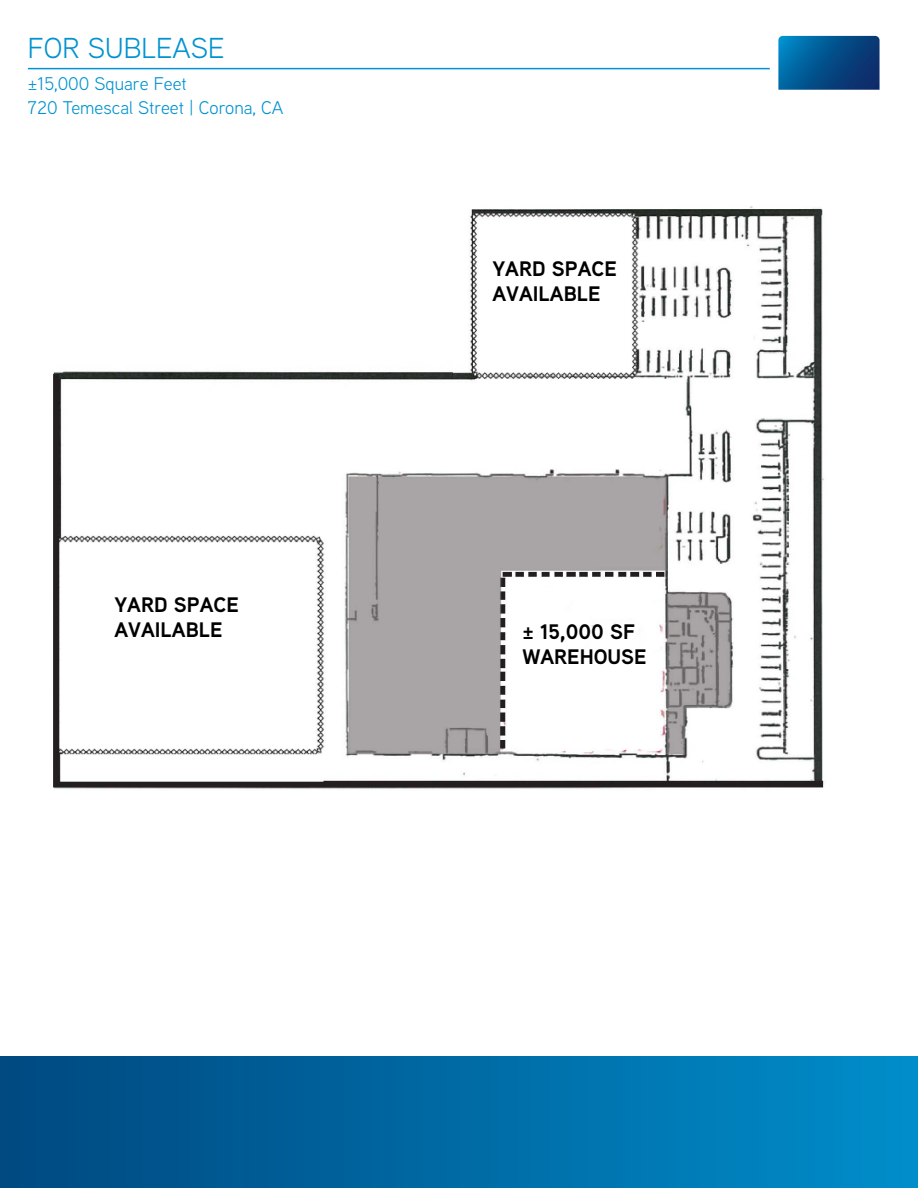
<style>
.page{position:relative;width:918px;height:1188px;background:#fff}
.page>*{position:absolute;margin:0;border:0;box-sizing:border-box;transform-origin:0 0}
.t1{font:28.8px "Aaux Next";color:#0093d0}
.t2{font:700 21px/25.2px "Aaux Next";color:#000}
.t3{font:700 21px/25.2px "Aaux Next";color:#000101}
.t4{font:18.3px/24px "Aaux Next";color:#0093d0}
</style>
<div class="page">
<svg style="left:778px;top:36px;width:102px;height:54px;background:#08538e"></svg>
<hr style="left:28px;top:68px;width:742px;height:1px;background:#0093d0">
<div style="left:0;top:1057px;width:918px;height:131px;background:linear-gradient(to right,#00487f,#008dca)"></div>
<img style="left:53px;top:206px;width:772px;height:583px">
<p class="t1" style="left:28px;top:28px;width:198px">FOR SUBLEASE</p>
<p class="t4" style="left:28px;top:71px;width:257px">±15,000 Square Feet<br>720 Temescal Street | Corona, CA</p>
<p class="t2" style="left:114px;top:592px;width:126px">YARD SPACE<br>AVAILABLE</p>
<p class="t2" style="left:492px;top:256px;width:126px">YARD SPACE<br>AVAILABLE</p>
<p class="t3" style="left:522px;top:618px;width:126px">± 15,000 SF<br>WAREHOUSE</p>
</div>
